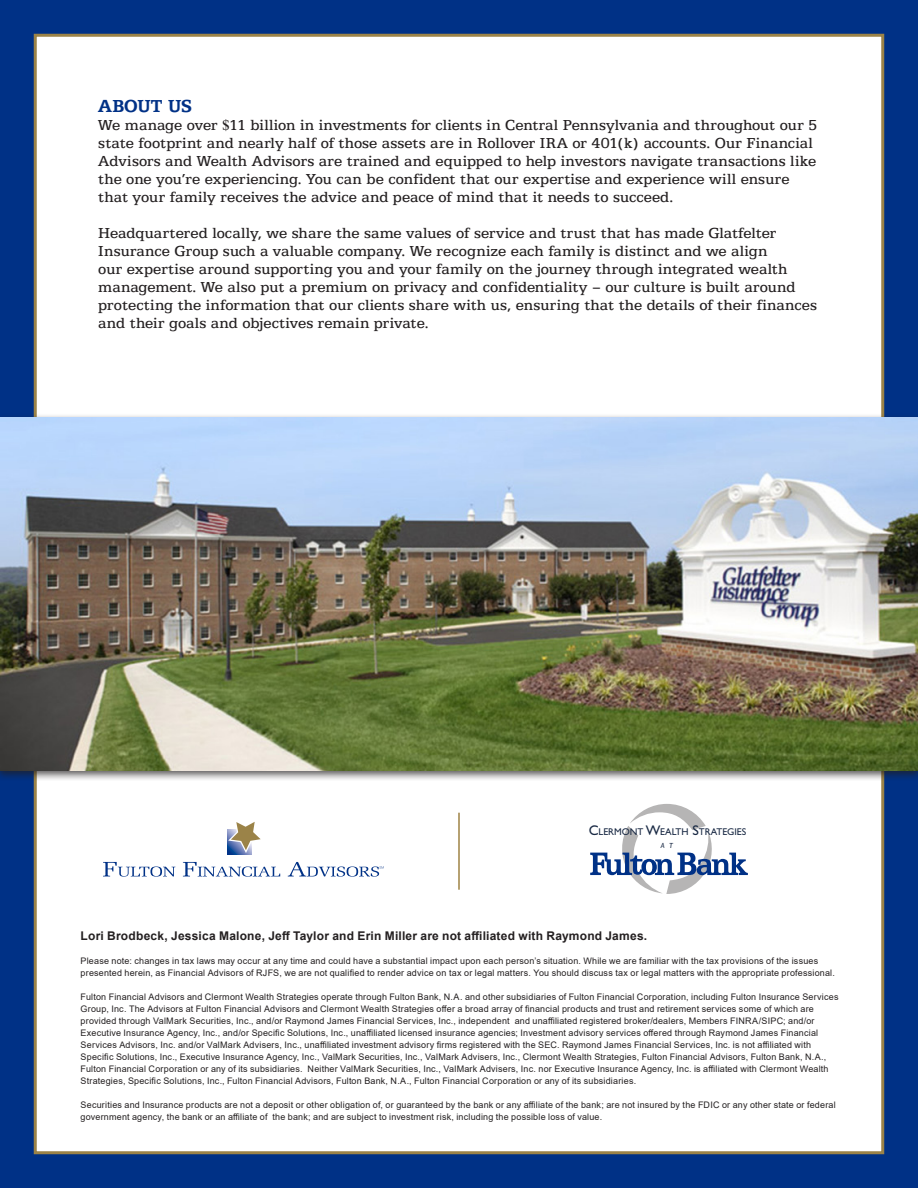
<style>
.page{position:relative;width:918px;height:1188px;background:#003186}
.page>*{position:absolute;margin:0;border:0;box-sizing:border-box;transform-origin:0 0}
.t1{font:700 18px "ATF Antique";color:#003186}
.t2{font:15px/18px "ATF Antique";letter-spacing:.005em;color:#231f20}
.t3{font:700 12px "Arial";letter-spacing:.015em;color:#231f20}
.t4{font:9.75px "Gill Sans";color:#192944}
.t5{font:9px/12px "Arial";letter-spacing:.02em;color:#231f20}
.t6{font:italic 7.5px "Gill Sans";color:#192944}
.t7{font:italic 7.5px "Gill Sans";color:#231f20}
.s1{font-size:13.95px}
</style>
<div class="page">
<div style="left:34px;top:34px;width:850px;height:1120px;background:#fff;border:3px solid #9b8348"></div>
<div style="left:0;top:414px;width:918px;height:367px;background:#231f20;opacity:.75"></div>
<img style="left:0;top:418px;width:918px;height:352px">
<svg style="left:103px;top:862px;width:72px;height:15px"></svg>
<svg style="left:183px;top:862px;width:97px;height:15px"></svg>
<svg style="left:288px;top:862px;width:96px;height:15px"></svg>
<svg style="left:227px;top:822px;width:34px;height:33px"></svg>
<svg style="left:590px;top:804px;width:158px;height:90px"></svg>
<hr style="left:458px;top:813px;width:2px;height:77px;background:#9f8344">
<p class="t1" style="left:98px;top:96px;width:95px">ABOUT US</p>
<p class="t2" style="left:98px;top:117px;width:721px">We manage over $11 billion in investments for clients in Central Pennsylvania and throughout our 5 state footprint and nearly half of those assets are in Rollover IRA or 401(k) accounts. Our Financial Advisors and Wealth Advisors are trained and equipped to help investors navigate transactions like the one you’re experiencing. You can be confident that our expertise and experience will ensure that your family receives the advice and peace of mind that it needs to succeed.</p>
<p class="t2" style="left:98px;top:225px;width:720px">Headquartered locally, we share the same values of service and trust that has made Glatfelter Insurance Group such a valuable company. We recognize each family is distinct and we align<br>our expertise around supporting you and your family on the journey through integrated wealth management. We also put a premium on privacy and confidentiality – our culture is built around protecting the information that our clients share with us, ensuring that the details of their finances and their goals and objectives remain private.</p>
<p class="t4" style="left:589px;top:826px;width:159px"><span class="s1">C</span>LERMONT <span class="s1">W</span>EALTH <span class="s1">S</span>TRATEGIES</p>
<p class="t6" style="left:661px;top:841px;width:14px">A T</p>
<p class="t3" style="left:81px;top:928px;width:568px">Lori Brodbeck, Jessica Malone, Jeff Taylor and Erin Miller are not affiliated with Raymond James.</p>
<p class="t5" style="left:81px;top:955px;width:756px">Please note: changes in tax laws may occur at any time and could have a substantial impact upon each person’s situation. While we are familiar with the tax provisions of the issues presented herein, as Financial Advisors of RJFS, we are not qualified to render advice on tax or legal matters. You should discuss tax or legal matters with the appropriate professional.</p>
<p class="t5" style="left:81px;top:991px;width:760px">Fulton Financial Advisors and Clermont Wealth Strategies operate through Fulton Bank, N.A. and other subsidiaries of Fulton Financial Corporation, including Fulton Insurance Services Group, Inc. The Advisors at Fulton Financial Advisors and Clermont Wealth Strategies offer a broad array of financial products and trust and retirement services some of which are provided through ValMark Securities, Inc., and/or Raymond James Financial Services, Inc., independent and unaffiliated registered broker/dealers, Members FINRA/SIPC; and/or Executive Insurance Agency, Inc., and/or Specific Solutions, Inc., unaffiliated licensed insurance agencies; Investment advisory services offered through Raymond James Financial Services Advisors, Inc. and/or ValMark Advisers, Inc., unaffiliated investment advisory firms registered with the SEC. Raymond James Financial Services, Inc. is not affiliated with Specific Solutions, Inc., Executive Insurance Agency, Inc., ValMark Securities, Inc., ValMark Advisers, Inc., Clermont Wealth Strategies, Fulton Financial Advisors, Fulton Bank, N.A., Fulton Financial Corporation or any of its subsidiaries. Neither ValMark Securities, Inc., ValMark Advisers, Inc. nor Executive Insurance Agency, Inc. is affiliated with Clermont Wealth Strategies, Specific Solutions, Inc., Fulton Financial Advisors, Fulton Bank, N.A., Fulton Financial Corporation or any of its subsidiaries.</p>
<p class="t5" style="left:81px;top:1099px;width:757px">Securities and Insurance products are not a deposit or other obligation of, or guaranteed by the bank or any affiliate of the bank; are not insured by the FDIC or any other state or federal government agency, the bank or an affiliate of the bank; and are subject to investment risk, including the possible loss of value.</p>
<p class="t7" style="left:659px;top:997px;width:14px">A T</p>
</div>
